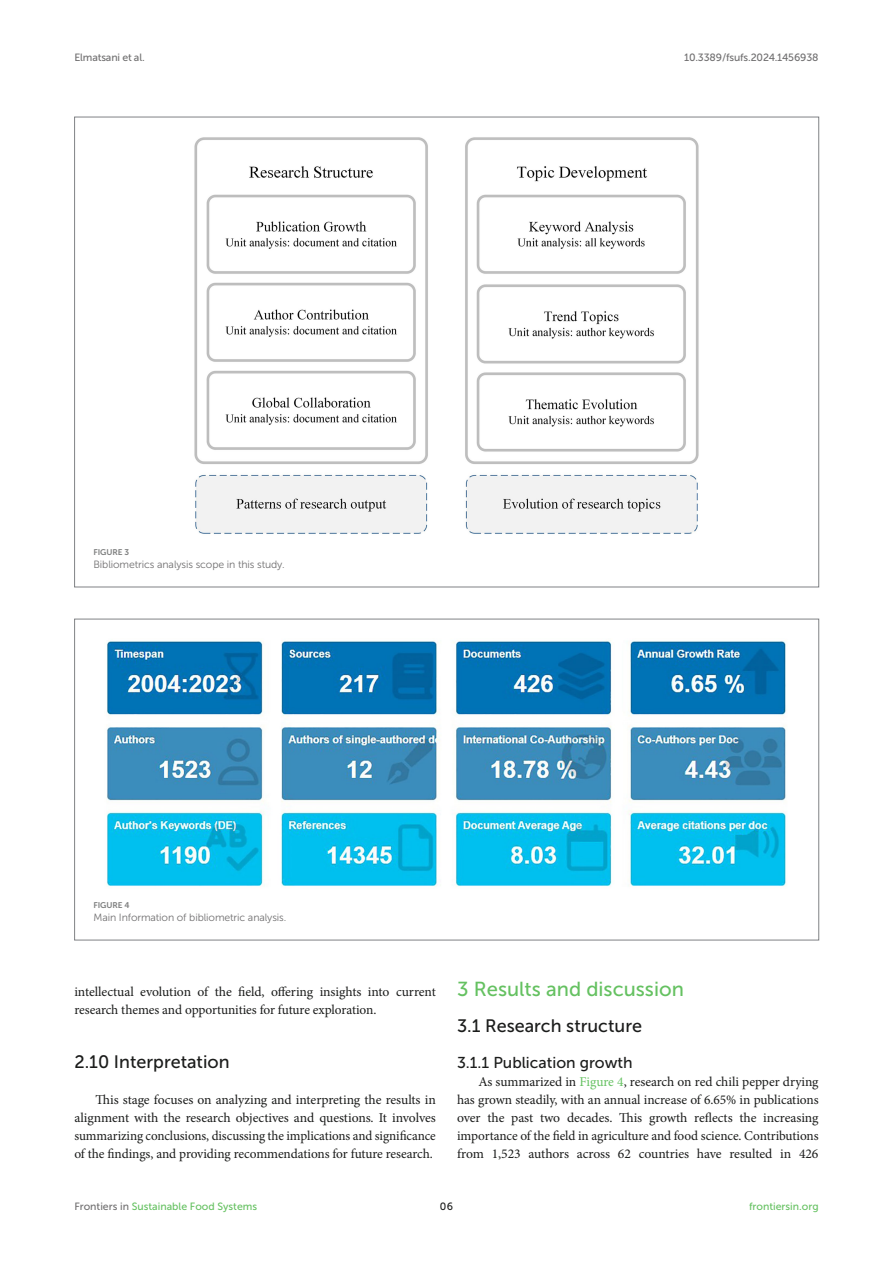
<style>
.page{position:relative;width:893px;height:1263px;background:#fff}
.page>*{position:absolute;margin:0;border:0;box-sizing:border-box;transform-origin:0 0}
.HEAD_1{font:20.25px "Museo Sans 500";color:#65c161}
.HEAD_2_after_HEAD_1{font:18px "Museo Sans 500";color:#1b1c1b}
.HEAD_2{font:18px "Museo Sans 500";color:#1b1c1b}
.HEAD_3_after_HEAD_2{font:15.75px "Museo Sans 500";color:#1b1c1b}
.TEXT{font:13.5px/18px "Minion Pro";letter-spacing:-.01em;color:#1b1c1b;text-align:justify}
.FIG_LEG{font:10.5px "Museo Sans 300";letter-spacing:-.01em;color:#706f70}
.t1{font:10.5px "Museo Sans 500";color:#65c161}
.t2{font:10.5px "Museo Sans 500";letter-spacing:-.015em;color:#706f70}
.t3{font:10.5px "Museo Sans 500";color:#1b1c1b}
.FIG_HD{font:8.25px "Museo Sans 700";letter-spacing:-.01em;color:#7e7f7f}
.s1{color:#65c161}
.s2{color:#706f70}
</style>
<div class="page">
<img style="left:107px;top:641px;width:680px;height:246px">
<img style="left:194px;top:137px;width:505px;height:397px">
<p class="t2" style="left:74px;top:51px;width:72px">Elmatsani et al.</p>
<p class="t2" style="left:684px;top:51px;width:136px">10.3389/fsufs.2024.1456938</p>
<p class="FIG_HD" style="left:94px;top:547px;width:37px">FIGURE 3</p>
<p class="FIG_LEG" style="left:94px;top:559px;width:193px">Bibliometrics analysis scope in this study.</p>
<p class="FIG_HD" style="left:94px;top:900px;width:37px">FIGURE 4</p>
<p class="FIG_LEG" style="left:94px;top:912px;width:194px">Main Information of bibliometric analysis.</p>
<p class="TEXT" style="left:74px;top:983px;width:363px">intellectual evolution of the field, offering insights into current research themes and opportunities for future exploration.</p>
<p class="HEAD_2" style="left:74px;top:1052px;width:157px">2.10 Interpretation</p>
<p class="TEXT" style="left:74px;top:1091px;width:363px;text-indent:21px">This stage focuses on analyzing and interpreting the results in alignment with the research objectives and questions. It involves summarizing conclusions, discussing the implications and significance of the findings, and providing recommendations for future research.</p>
<p class="HEAD_1" style="left:457px;top:978px;width:228px">3 Results and discussion</p>
<p class="HEAD_2_after_HEAD_1" style="left:457px;top:1016px;width:186px">3.1 Research structure</p>
<p class="HEAD_3_after_HEAD_2" style="left:457px;top:1054px;width:177px">3.1.1 Publication growth</p>
<p class="TEXT" style="left:457px;top:1073px;width:363px;text-indent:21px">As summarized in <span class="s1">Figure 4</span>, research on red chili pepper drying has grown steadily, with an annual increase of 6.65% in publications over the past two decades. This growth reflects the increasing importance of the field in agriculture and food science. Contributions from 1,523 authors across 62 countries have resulted in 426</p>
<p class="t1" style="left:74px;top:1200px;width:184px"><span class="s2">Frontiers in</span> Sustainable Food Systems</p>
<p class="t3" style="left:440px;top:1200px;width:15px">06</p>
<p class="t1" style="left:749px;top:1200px;width:71px">frontiersin.org</p>
</div>
